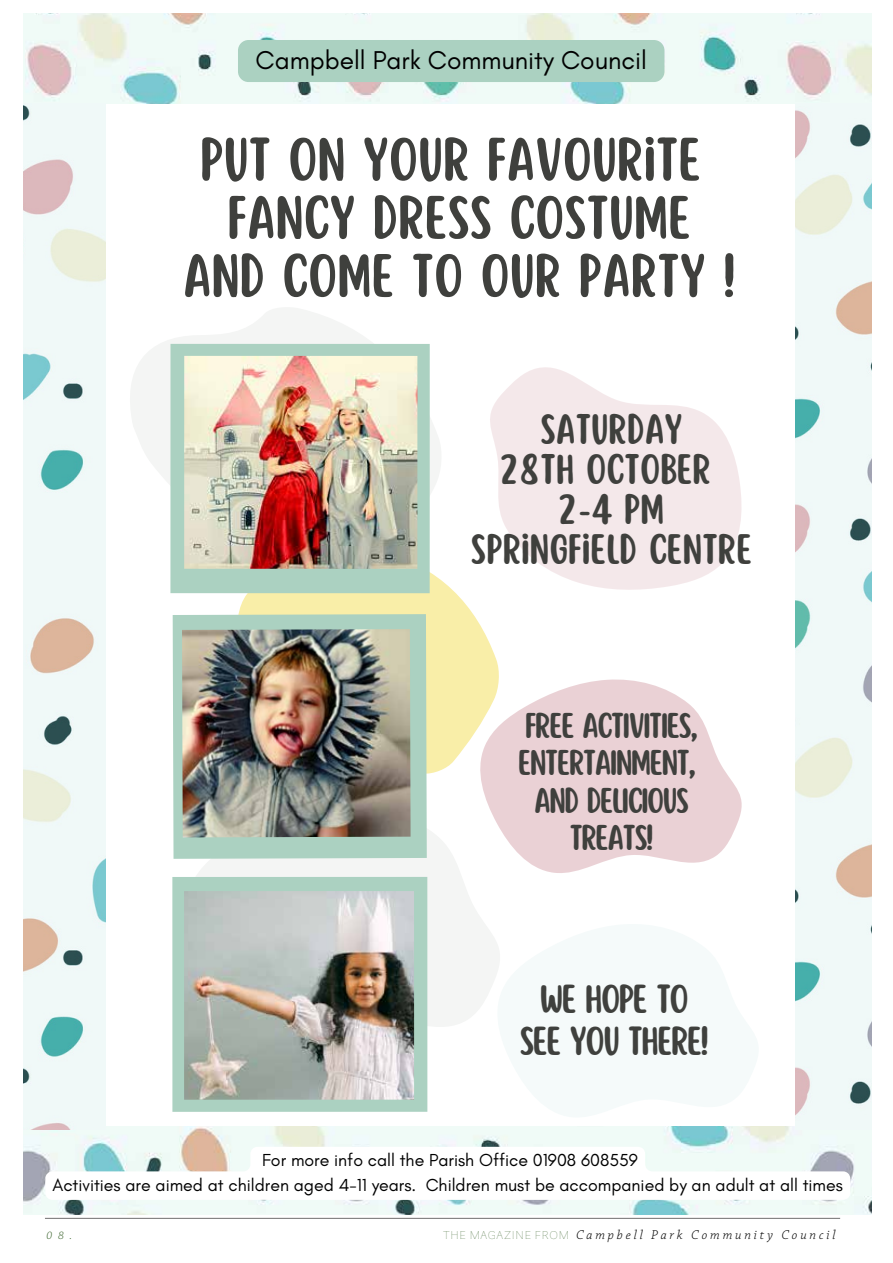
<style>
.page{position:relative;width:893px;height:1263px;background:#fff}
.page>*{position:absolute;margin:0;border:0;box-sizing:border-box;transform-origin:0 0}
.t1{font:53.85px/58.2px "Scripter";color:#3f403d;text-align:center}
.t2{font:37.35px/40px "Scripter";color:#3f403d;text-align:center}
.t3{font:35.55px/42.6px "Scripter";letter-spacing:-.04em;color:#3f403d;text-align:center}
.t4{font:31.35px/37.7px "Scripter";letter-spacing:-.04em;color:#3f403d;text-align:center}
.t5{font:26.25px "Glacial Indifference";color:#000}
.t6{font:17.7px/24.6px "Glacial Indifference";color:#000;text-align:center}
.t7{font:italic 300 13.5px "Chaparral Pro";letter-spacing:.21em;color:#000}
.t8{font:italic 300 11.55px "Chaparral Pro";color:#3a632c}
.s1{font-family:"Hiragino Sans W0";font-weight:400;font-style:normal;font-size:10.5px;color:#3a632c}
</style>
<div class="page">
<hr style="left:45px;top:1218px;width:795px;height:1px;background:#706f6f">
<img style="left:23px;top:14px;width:849px;height:89px">
<svg style="left:230px;top:574px;width:269px;height:200px;fill:#f9eea8"></svg>
<svg style="left:130px;top:308px;width:311px;height:266px"></svg>
<img style="left:23px;top:1127px;width:849px;height:87px">
<svg style="left:196px;top:829px;width:304px;height:214px;fill:#f4f5f4"></svg>
<svg style="left:474px;top:678px;width:268px;height:198px;fill:#ead1d5"></svg>
<svg style="left:481px;top:367px;width:261px;height:224px;fill:#f4e8ea"></svg>
<div style="left:170px;top:344px;width:260px;height:249px;background:#abd1c1"></div>
<img style="left:184px;top:356px;width:233px;height:213px">
<div style="left:172px;top:877px;width:255px;height:235px;background:#abd1c1"></div>
<img style="left:184px;top:891px;width:230px;height:209px">
<div style="left:173px;top:614px;width:254px;height:245px;background:#abd1c1"></div>
<img style="left:182px;top:629px;width:229px;height:208px">
<svg style="left:45px;top:1147px;width:805px;height:53px"></svg>
<div style="left:238px;top:40px;width:426px;height:42px;background:#abd1c1;border-radius:11px"></div>
<img style="left:23px;top:104px;width:83px;height:1026px">
<img style="left:796px;top:104px;width:76px;height:1026px">
<p class="t5" style="left:256px;top:46px;width:393px">Campbell Park Community Council</p>
<p class="t1" style="left:183px;top:132px;width:554px">PUT ON YOUR FAVOURITE<br>FANCY DRESS COSTUME<br>AND COME TO OUR PARTY !</p>
<p class="t2" style="left:471px;top:410px;width:283px">SATURDAY<br>28TH OCTOBER<br>2-4 PM<br>SPRINGFIELD CENTRE</p>
<p class="t4" style="left:518px;top:707px;width:181px">FREE ACTIVITIES,<br>ENTERTAINMENT,<br>AND DELICIOUS<br>TREATS!</p>
<p class="t3" style="left:520px;top:979px;width:191px">WE HOPE TO<br>SEE YOU THERE!</p>
<p class="t6" style="left:52px;top:1148px;width:792px">For more info call the Parish Office 01908 608559<br>Activities are aimed at children aged 4-11 years. Children must be accompanied by an adult at all times</p>
<p class="t8" style="left:47px;top:1229px;width:27px">08.</p>
<p class="t7" style="left:443px;top:1227px;width:394px"><span class="s1">THE MAGAZINE FROM</span> Campbell Park Community Council</p>
</div>
